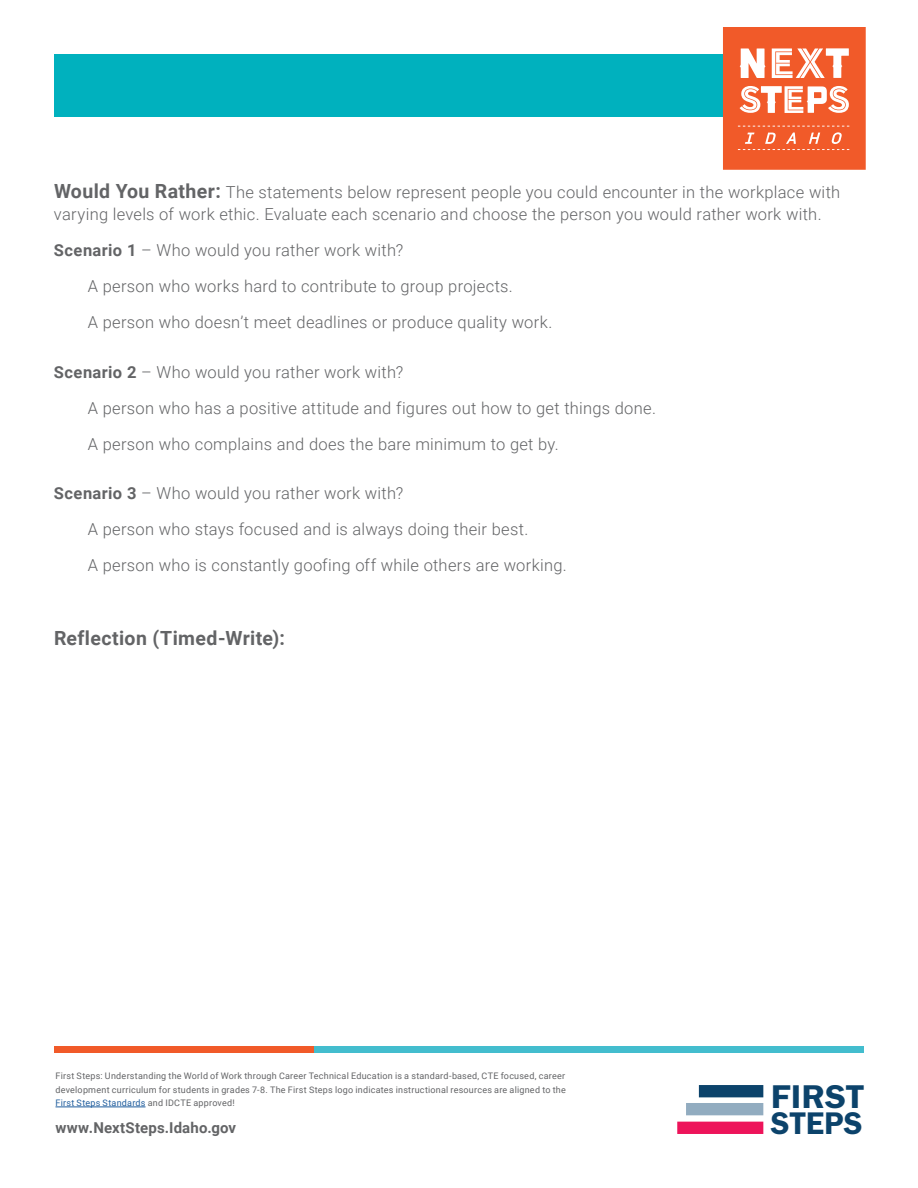
<style>
.page{position:relative;width:918px;height:1188px;background:#fff}
.page>*{position:absolute;margin:0;border:0;box-sizing:border-box;transform-origin:0 0}
.t1{font:34.05px "Franklin Gothic URW Dem";color:#0c436b;scale:1.06 1}
.t2{font:32.4px "Franklin Gothic URW Dem";letter-spacing:.005em;color:#0c436b}
.t3{font:700 19.5px "Roboto";letter-spacing:.02em;color:#636466}
.t4{font:300 16.5px/36px "Roboto";letter-spacing:.015em;color:#636466}
.t5{font:700 15px "Roboto";letter-spacing:.01em;color:#636466}
.t6{font:9px/13.5px "Roboto";letter-spacing:.025em;color:#636466;text-align:justify}
.s1{font-weight:700;font-size:19.5px}
.s2{font-weight:700}
.s3{color:#215e9e}
</style>
<div class="page">
<div style="left:54px;top:54px;width:810px;height:63px;background:#00b1be"></div>
<svg style="left:723px;top:27px;width:143px;height:143px;background:#f3774f"></svg>
<hr style="left:56px;top:1107px;width:90px;height:1px;background:#215e9e">
<div style="left:683px;top:1122px;width:74px;height:12px;background:#ed145a"></div>
<div style="left:692px;top:1103px;width:65px;height:12px;background:#92acc0"></div>
<div style="left:705px;top:1085px;width:52px;height:12px;background:#0c436b"></div>
<div style="left:314px;top:1046px;width:550px;height:7px;background:#43bdce"></div>
<div style="left:54px;top:1046px;width:260px;height:7px;background:#f15a29"></div>
<p class="t4" style="left:54px;top:180px;width:788px;line-height:22.5px"><span class="s1">Would You Rather:</span> The statements below represent people you could encounter in the workplace with varying levels of work ethic. Evaluate each scenario and choose the person you would rather work with.</p>
<p class="t4" style="left:88px;top:232px;width:466px;text-indent:-34px"><span class="s2">Scenario 1</span> – Who would you rather work with?<br>A person who works hard to contribute to group projects.<br>A person who doesn’t meet deadlines or produce quality work.</p>
<p class="t4" style="left:88px;top:353px;width:570px;text-indent:-34px"><span class="s2">Scenario 2</span> – Who would you rather work with?<br>A person who has a positive attitude and figures out how to get things done.<br>A person who complains and does the bare minimum to get by.</p>
<p class="t4" style="left:88px;top:475px;width:481px;text-indent:-34px"><span class="s2">Scenario 3</span> – Who would you rather work with?<br>A person who stays focused and is always doing their best.<br>A person who is constantly goofing off while others are working.</p>
<p class="t3" style="left:54px;top:624px;width:232px">Reflection (Timed-Write):</p>
<p class="t6" style="left:56px;top:1069px;width:512px">First Steps: Understanding the World of Work through Career Technical Education is a standard-based, CTE focused, career development curriculum for students in grades 7-8. The First Steps logo indicates instructional resources are aligned to the <span class="s3">First Steps Standards</span> and IDCTE approved!</p>
<p class="t5" style="left:56px;top:1117px;width:182px">www.NextSteps.Idaho.gov</p>
<h1 class="t1" style="left:771px;top:1076px;width:89px">FIRST</h1>
<h2 class="t2" style="left:771px;top:1103px;width:93px">STEPS</h2>
</div>
